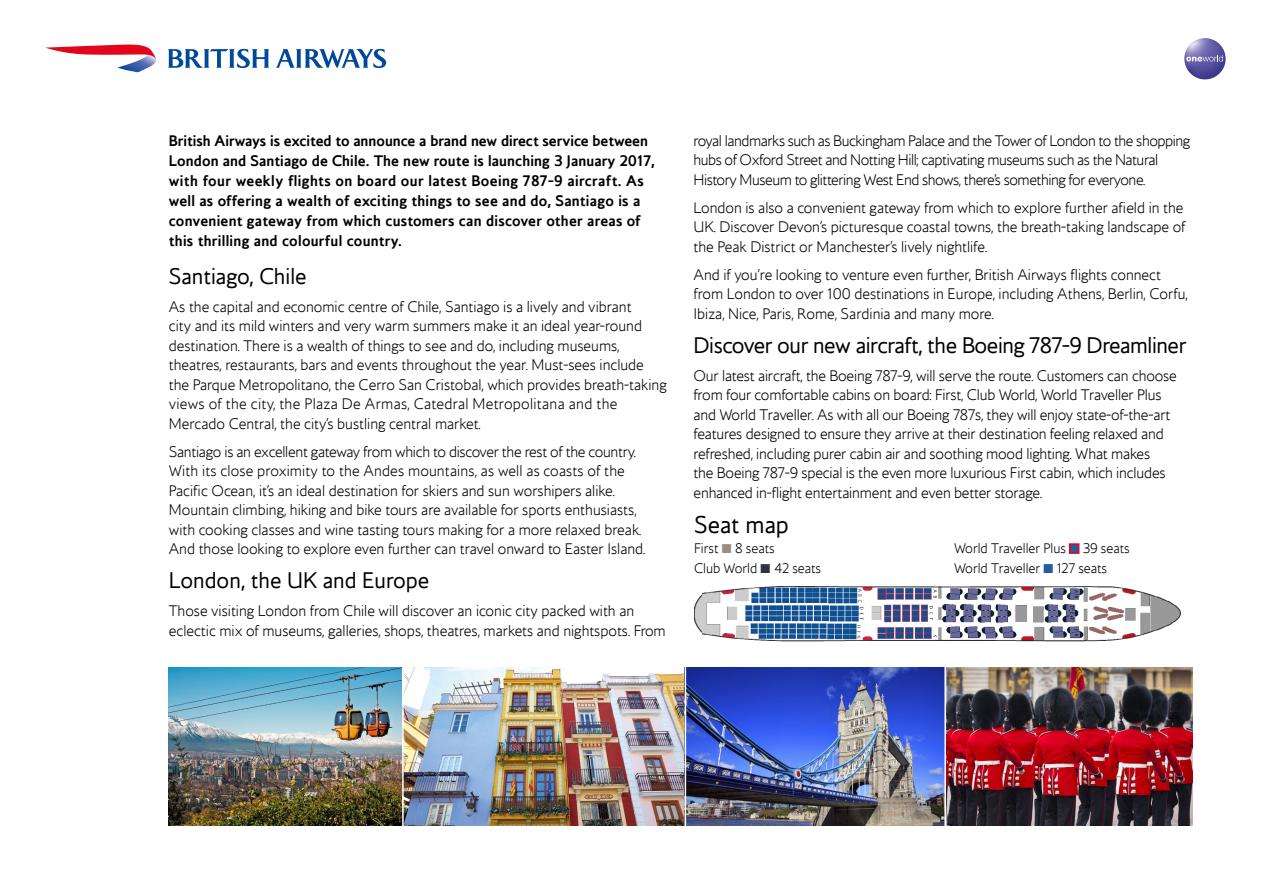
<style>
.page{position:relative;width:1263px;height:893px;background:#fff}
.page>*{position:absolute;margin:0;border:0;box-sizing:border-box;transform-origin:0 0}
.t1{font:22.65px "Mylius Modern";color:#000}
.t2{font:21px "Mylius Modern";letter-spacing:-.02em;color:#000}
.t3{font:21px "Mylius Modern";color:#000}
.t4{font:200 14.25px/19.5px "Mylius Modern";color:#000}
.t5{font:700 14.25px/20px "Mylius Modern";letter-spacing:.015em;color:#000}
.t6{font:200 14.25px/19.5px "Mylius Modern";letter-spacing:-.03em;color:#000}
.t7{font:200 12.9px/19.8px "Mylius Modern";color:#000}
.s1{color:#9b8d86}
.s2{color:#2f3245}
.s3{color:#205da1}
</style>
<div class="page">
<img style="left:169px;top:667px;width:233px;height:159px">
<img style="left:404px;top:667px;width:281px;height:159px">
<img style="left:946px;top:667px;width:247px;height:159px">
<img style="left:686px;top:667px;width:258px;height:159px">
<svg style="left:168px;top:49px;width:101px;height:19px"></svg>
<svg style="left:276px;top:49px;width:110px;height:19px"></svg>
<svg style="left:45px;top:45px;width:111px;height:27px"></svg>
<svg style="left:1184px;top:38px;width:42px;height:42px"></svg>
<div style="left:1069px;top:543px;width:10px;height:11px;border:2px solid #e3051a"></div>
<img style="left:695px;top:587px;width:485px;height:55px">
<p class="t5" style="left:169px;top:130px;width:488px">British Airways is excited to announce a brand new direct service between London and Santiago de Chile. The new route is launching 3 January 2017, with four weekly flights on board our latest Boeing 787-9 aircraft. As well as offering a wealth of exciting things to see and do, Santiago is a convenient gateway from which customers can discover other areas of this thrilling and colourful country.</p>
<h2 class="t3" style="left:169px;top:264px;width:139px">Santiago, Chile</h2>
<p class="t4" style="left:169px;top:297px;width:499px">As the capital and economic centre of Chile, Santiago is a lively and vibrant<br>city and its mild winters and very warm summers make it an ideal year-round destination. There is a wealth of things to see and do, including museums, theatres, restaurants, bars and events throughout the year. Must-sees include the Parque Metropolitano, the Cerro San Cristobal, which provides breath-taking views of the city, the Plaza De Armas, Catedral Metropolitana and the Mercado Central, the city’s bustling central market.</p>
<p class="t4" style="left:169px;top:442px;width:478px">Santiago is an excellent gateway from which to discover the rest of the country.<br>With its close proximity to the Andes mountains, as well as coasts of the Pacific Ocean, it’s an ideal destination for skiers and sun worshipers alike.<br>Mountain climbing, hiking and bike tours are available for sports enthusiasts, with cooking classes and wine tasting tours making for a more relaxed break.<br>And those looking to explore even further can travel onward to Easter Island.</p>
<h2 class="t3" style="left:169px;top:569px;width:262px">London, the UK and Europe</h2>
<p class="t4" style="left:169px;top:602px;width:498px">Those visiting London from Chile will discover an iconic city packed with an eclectic mix of museums, galleries, shops, theatres, markets and nightspots. From</p>
<p class="t6" style="left:693px;top:131px;width:498px">royal landmarks such as Buckingham Palace and the Tower of London to the shopping hubs of Oxford Street and Notting Hill; captivating museums such as the Natural<br>History Museum to glittering West End shows, there’s something for everyone.</p>
<p class="t4" style="left:693px;top:198px;width:493px">London is also a convenient gateway from which to explore further afield in the<br>UK. Discover Devon’s picturesque coastal towns, the breath-taking landscape of the Peak District or Manchester’s lively nightlife.</p>
<p class="t4" style="left:693px;top:265px;width:496px">And if you’re looking to venture even further, British Airways flights connect from London to over 100 destinations in Europe, including Athens, Berlin, Corfu,<br>Ibiza, Nice, Paris, Rome, Sardinia and many more.</p>
<h2 class="t2" style="left:693px;top:333px;width:494px">Discover our new aircraft, the Boeing 787-9 Dreamliner</h2>
<p class="t4" style="left:693px;top:366px;width:485px">Our latest aircraft, the Boeing 787-9, will serve the route. Customers can choose from four comfortable cabins on board: First, Club World, World Traveller Plus and World Traveller. As with all our Boeing 787s, they will enjoy state-of-the-art features designed to ensure they arrive at their destination feeling relaxed and refreshed, including purer cabin air and soothing mood lighting. What makes<br>the Boeing 787-9 special is the even more luxurious First cabin, which includes enhanced in-flight entertainment and even better storage.</p>
<h1 class="t1" style="left:694px;top:512px;width:96px">Seat map</h1>
<p class="t7" style="left:694px;top:539px;width:129px">First <span class="s1">■</span> 8 seats<br>Club World <span class="s2">■</span> 42 seats</p>
<p class="t7" style="left:954px;top:539px;width:177px">World Traveller Plus <span class="s3">■</span> 39 seats<br>World Traveller <span class="s3">■</span> 127 seats</p>
</div>
